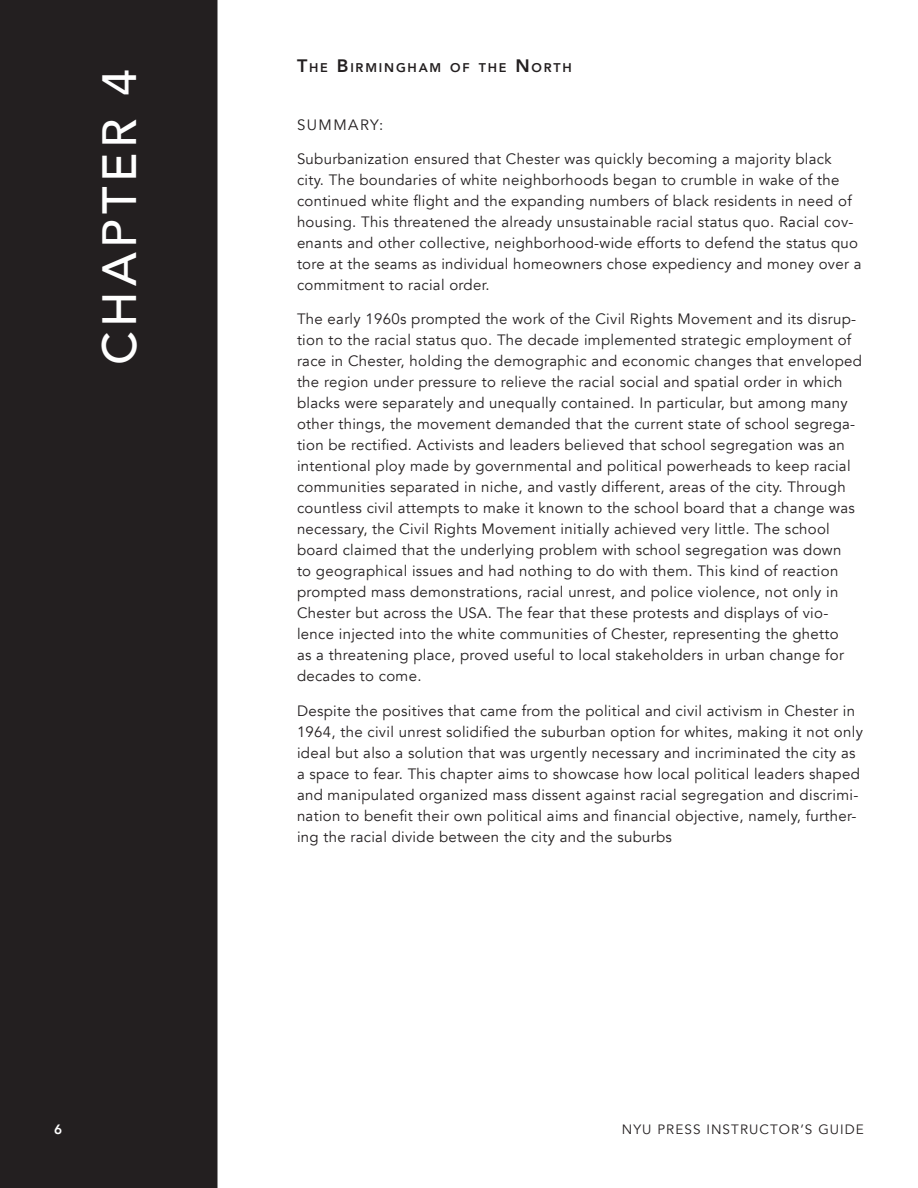
<style>
.page{position:relative;width:918px;height:1188px;background:#fff}
.page>*{position:absolute;margin:0;border:0;box-sizing:border-box;transform-origin:0 0}
.interior__page_title{font:500 48px "Avenir";letter-spacing:.1em;color:#fff}
.interior__summary{font:15px/21px "Avenir";letter-spacing:.02em;color:#231f20}
.interior__page_title-2{font:15px "Avenir";letter-spacing:.1em;color:#231f20}
.t1{font:13.5px "Avenir";letter-spacing:.08em;color:#231f20}
.t2{font:800 13.5px "Avenir";color:#fff}
.interior__page_title-3{font:800 12.6px "Avenir";letter-spacing:.145em;color:#231f20}
.s1{font-size:18px}
</style>
<div class="page">
<div style="left:0;top:0;width:218px;height:1188px;background:#231f20"></div>
<p class="interior__page_title" style="left:78px;top:365px;width:298px;rotate:-90deg">CHAPTER 4</p>
<p class="interior__page_title-3" style="left:297px;top:58px;width:276px"><span class="s1">T</span>HE <span class="s1">B</span>IRMINGHAM OF THE <span class="s1">N</span> ORTH</p>
<p class="interior__page_title-2" style="left:297px;top:116px;width:88px">SUMMARY:</p>
<p class="interior__summary" style="left:297px;top:148px;width:566px">Suburbanization ensured that Chester was quickly becoming a majority black city. The boundaries of white neighborhoods began to crumble in wake of the continued white flight and the expanding numbers of black residents in need of housing. This threatened the already unsustainable racial status quo. Racial cov&shy;enants and other collective, neighborhood-wide efforts to defend the status quo tore at the seams as individual homeowners chose expediency and money over a commitment to racial order.</p>
<p class="interior__summary" style="left:297px;top:309px;width:567px">The early 1960s prompted the work of the Civil Rights Movement and its disrup&shy;tion to the racial status quo. The decade implemented strategic employment of race in Chester, holding the demographic and economic changes that enveloped the region under pressure to relieve the racial social and spatial order in which blacks were separately and unequally contained. In particular, but among many other things, the movement demanded that the current state of school segrega&shy;tion be rectified. Activists and leaders believed that school segregation was an intentional ploy made by governmental and political powerheads to keep racial communities separated in niche, and vastly different, areas of the city. Through countless civil attempts to make it known to the school board that a change was necessary, the Civil Rights Movement initially achieved very little. The school board claimed that the underlying problem with school segregation was down<br>to geographical issues and had nothing to do with them. This kind of reaction prompted mass demonstrations, racial unrest, and police violence, not only in Chester but across the USA. The fear that these protests and displays of vio&shy;lence injected into the white communities of Chester, representing the ghetto<br>as a threatening place, proved useful to local stakeholders in urban change for decades to come.</p>
<p class="interior__summary" style="left:297px;top:700px;width:567px">Despite the positives that came from the political and civil activism in Chester in 1964, the civil unrest solidified the suburban option for whites, making it not only ideal but also a solution that was urgently necessary and incriminated the city as a space to fear. This chapter aims to showcase how local political leaders shaped and manipulated organized mass dissent against racial segregation and discrimi&shy;nation to benefit their own political aims and financial objective, namely, further&shy;ing the racial divide between the city and the suburbs</p>
<p class="t2" style="left:54px;top:1119px;width:9px">6</p>
<p class="t1" style="left:622px;top:1121px;width:244px">NYU PRESS INSTRUCTOR’S GUIDE</p>
</div>
